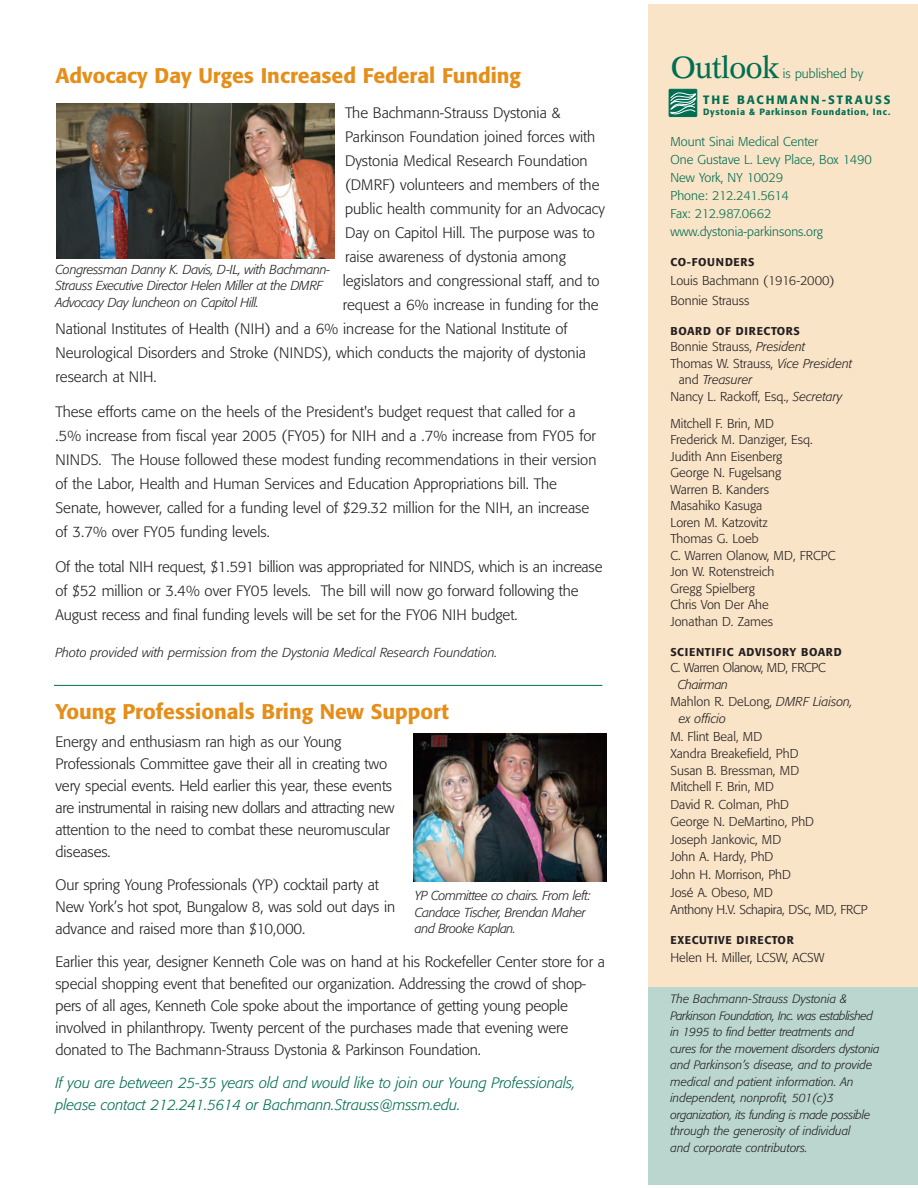
<style>
.page{position:relative;width:918px;height:1188px;background:#fff}
.page>*{position:absolute;margin:0;border:0;box-sizing:border-box;transform-origin:0 0}
.t1{font:30px "Concorde BE";letter-spacing:-.03em;color:#006e51}
.t2{font:500 21px "Formata";color:#e58e19}
.t3{font:300 15px/22px "Formata";color:#231f20}
.t4{font:italic 300 15px/22px "Formata";letter-spacing:-.005em;color:#006e51}
.t5{font:italic 300 12.9px/16.5px "Formata";letter-spacing:-.025em;color:#231f20}
.t6{font:italic 300 12.9px "Formata";color:#231f20}
.t7{font:300 12.75px/16.5px "Formata";color:#231f20}
.t8{font:300 12.75px/18px "Formata";color:#006e51}
.t9{font:300 12.75px "Formata";letter-spacing:-.03em;color:#231f20}
.t10{font:italic 300 12.75px "Formata";color:#231f20}
.t11{font:italic 300 12.75px "Formata";letter-spacing:-.03em;color:#231f20}
.t12{font:italic 300 12px/16.5px "Formata";color:#231f20}
.t13{font:500 12px "Formata";letter-spacing:.17em;color:#006e51}
.t14{font:500 11.25px "Formata";letter-spacing:.06em;color:#231f20}
.t15{font:500 9px "Formata";letter-spacing:.08em;color:#006e51}
.s1{font-style:italic}
.s2{font-style:normal}
</style>
<div class="page">
<div style="left:648px;top:4px;width:270px;height:992px;background:#fae4c8"></div>
<div style="left:669px;top:89px;width:28px;height:28px;background:#006e53"></div>
<div style="left:669px;top:89px;width:28px;height:28px;border:1px solid #006e53"></div>
<svg style="left:670px;top:92px;width:26px;height:22px"></svg>
<div style="left:648px;top:987px;width:270px;height:198px;background:#bad6ce"></div>
<hr style="left:54px;top:685px;width:548px;height:1px;background:#006e51">
<img style="left:413px;top:734px;width:194px;height:148px">
<img style="left:56px;top:104px;width:279px;height:154px">
<h2 class="t2" style="left:56px;top:67px;width:467px">Advocacy Day Urges Increased Federal Funding</h2>
<p class="t3" style="left:345px;top:103px;width:217px">The Bachmann-Strauss Dystonia &amp;</p>
<p class="t3" style="left:345px;top:127px;width:252px">Parkinson Foundation joined forces with</p>
<p class="t3" style="left:345px;top:151px;width:244px">Dystonia Medical Research Foundation</p>
<p class="t3" style="left:345px;top:175px;width:256px">(DMRF) volunteers and members of the</p>
<p class="t3" style="left:345px;top:199px;width:262px">public health community for an Advocacy</p>
<p class="t3" style="left:345px;top:223px;width:252px">Day on Capitol Hill. The purpose was to</p>
<p class="t3" style="left:345px;top:247px;width:222px">raise awareness of dystonia among</p>
<p class="t3" style="left:343px;top:271px;width:258px">legislators and congressional staff, and to</p>
<p class="t3" style="left:343px;top:295px;width:257px">request a 6% increase in funding for the</p>
<p class="t3" style="left:56px;top:319px;width:514px">National Institutes of Health (NIH) and a 6% increase for the National Institute of</p>
<p class="t3" style="left:56px;top:343px;width:532px">Neurological Disorders and Stroke (NINDS), which conducts the majority of dystonia</p>
<p class="t3" style="left:56px;top:367px;width:103px">research at NIH.</p>
<p class="t3" style="left:56px;top:401px;width:542px;line-height:24px">These efforts came on the heels of the President's budget request that called for a .5% increase from fiscal year 2005 (FY05) for NIH and a .7% increase from FY05 for NINDS. The House followed these modest funding recommendations in their version of the Labor, Health and Human Services and Education Appropriations bill. The Senate, however, called for a funding level of $29.32 million for the NIH, an increase of 3.7% over FY05 funding levels.</p>
<p class="t3" style="left:56px;top:556px;width:549px;line-height:24px">Of the total NIH request, $1.591 billion was appropriated for NINDS, which is an increase of $52 million or 3.4% over FY05 levels. The bill will now go forward following the<br>August recess and final funding levels will be set for the FY06 NIH budget.</p>
<p class="t5" style="left:56px;top:262px;width:276px">Congressman Danny K. Davis, D-IL, with Bachmann-<br>Strauss Executive Director Helen Miller at the DMRF<br>Advocacy Day luncheon on Capitol Hill.</p>
<p class="t6" style="left:56px;top:647px;width:443px">Photo provided with permission from the Dystonia Medical Research Foundation.</p>
<h2 class="t2" style="left:56px;top:703px;width:395px">Young Professionals Bring New Support</h2>
<p class="t3" style="left:56px;top:732px;width:340px">Energy and enthusiasm ran high as our Young Professionals Committee gave their all in creating two very special events. Held earlier this year, these events are instrumental in raising new dollars and attracting new attention to the need to combat these neuromuscular diseases.</p>
<p class="t3" style="left:56px;top:875px;width:341px">Our spring Young Professionals (YP) cocktail party at<br>New York’s hot spot, Bungalow 8, was sold out days in advance and raised more than $10,000.</p>
<p class="t3" style="left:56px;top:952px;width:551px">Earlier this year, designer Kenneth Cole was on hand at his Rockefeller Center store for a special shopping event that benefited our organization. Addressing the crowd of shop&shy;pers of all ages, Kenneth Cole spoke about the importance of getting young people involved in philanthropy. Twenty percent of the purchases made that evening were donated to The Bachmann-Strauss Dystonia &amp; Parkinson Foundation.</p>
<p class="t4" style="left:56px;top:1073px;width:521px">If you are between 25-35 years old and would like to join our Young Professionals, please contact 212.241.5614 or Bachmann.Strauss@mssm.edu.</p>
<p class="t5" style="left:415px;top:888px;width:178px">YP Committee co chairs. From left:<br>Candace Tischer, Brendan Maher and Brooke Kaplan.</p>
<h1 class="t1" style="left:670px;top:55px;width:111px">Outlook</h1>
<p class="t8" style="left:783px;top:66px;width:82px">is published by</p>
<p class="t13" style="left:703px;top:94px;width:189px">THE BACHMANN-STRAUSS</p>
<p class="t15" style="left:703px;top:107px;width:189px">Dystonia &amp; Parkinson Foundation, Inc.</p>
<p class="t8" style="left:670px;top:134px;width:203px">Mount Sinai Medical Center<br>One Gustave L. Levy Place, Box 1490<br>New York, NY 10029<br>Phone: 212.241.5614<br>Fax: 212.987.0662 www.dystonia-parkinsons.org</p>
<p class="t14" style="left:670px;top:257px;width:86px">CO-FOUNDERS</p>
<p class="t7" style="left:670px;top:272px;width:166px;line-height:19.2px">Louis Bachmann (1916-2000)<br>Bonnie Strauss</p>
<p class="t14" style="left:670px;top:326px;width:131px">BOARD OF DIRECTORS</p>
<p class="t7" style="left:670px;top:339px;width:136px">Bonnie Strauss, <span class="s1">President</span></p>
<p class="t7" style="left:670px;top:356px;width:183px">Thomas W. Strauss, <span class="s1">Vice President</span></p>
<p class="t10" style="left:679px;top:374px;width:75px"><span class="s2">and</span> Treasurer</p>
<p class="t7" style="left:670px;top:389px;width:173px">Nancy L. Rackoff, Esq., <span class="s1">Secretary</span></p>
<p class="t7" style="left:670px;top:416px;width:166px">Mitchell F. Brin, MD<br>Frederick M. Danziger, Esq.<br>Judith Ann Eisenberg<br>George N. Fugelsang<br>Warren B. Kanders<br>Masahiko Kasuga<br>Loren M. Katzovitz<br>Thomas G. Loeb<br>C. Warren Olanow, MD, FRCPC<br>Jon W. Rotenstreich<br>Gregg Spielberg<br>Chris Von Der Ahe<br>Jonathan D. Zames</p>
<p class="t14" style="left:670px;top:647px;width:173px">SCIENTIFIC ADVISORY BOARD</p>
<p class="t9" style="left:670px;top:663px;width:157px">C. Warren Olanow, MD, FRCPC</p>
<p class="t11" style="left:678px;top:679px;width:52px">Chairman</p>
<p class="t7" style="left:670px;top:695px;width:184px">Mahlon R. DeLong, <span class="s1">DMRF Liaison,</span></p>
<p class="t10" style="left:679px;top:713px;width:49px">ex officio</p>
<p class="t7" style="left:670px;top:728px;width:199px;line-height:17.4px">M. Flint Beal, MD<br>Xandra Breakefield, PhD<br>Susan B. Bressman, MD<br>Mitchell F. Brin, MD<br>David R. Colman, PhD<br>George N. DeMartino, PhD<br>Joseph Jankovic, MD<br>John A. Hardy, PhD<br>John H. Morrison, PhD<br>José A. Obeso, MD<br>Anthony H.V. Schapira, DSc, MD, FRCP</p>
<p class="t14" style="left:670px;top:935px;width:125px">EXECUTIVE DIRECTOR</p>
<p class="t7" style="left:670px;top:950px;width:155px">Helen H. Miller, LCSW, ACSW</p>
<p class="t12" style="left:670px;top:992px;width:211px">The Bachmann-Strauss Dystonia &amp; Parkinson Foundation, Inc. was established in 1995 to find better treatments and cures for the movement disorders dystonia and Parkinson’s disease, and to provide medical and patient information. An independent, nonprofit, 501(c)3 organization, its funding is made possible through the generosity of individual<br>and corporate contributors.</p>
</div>
